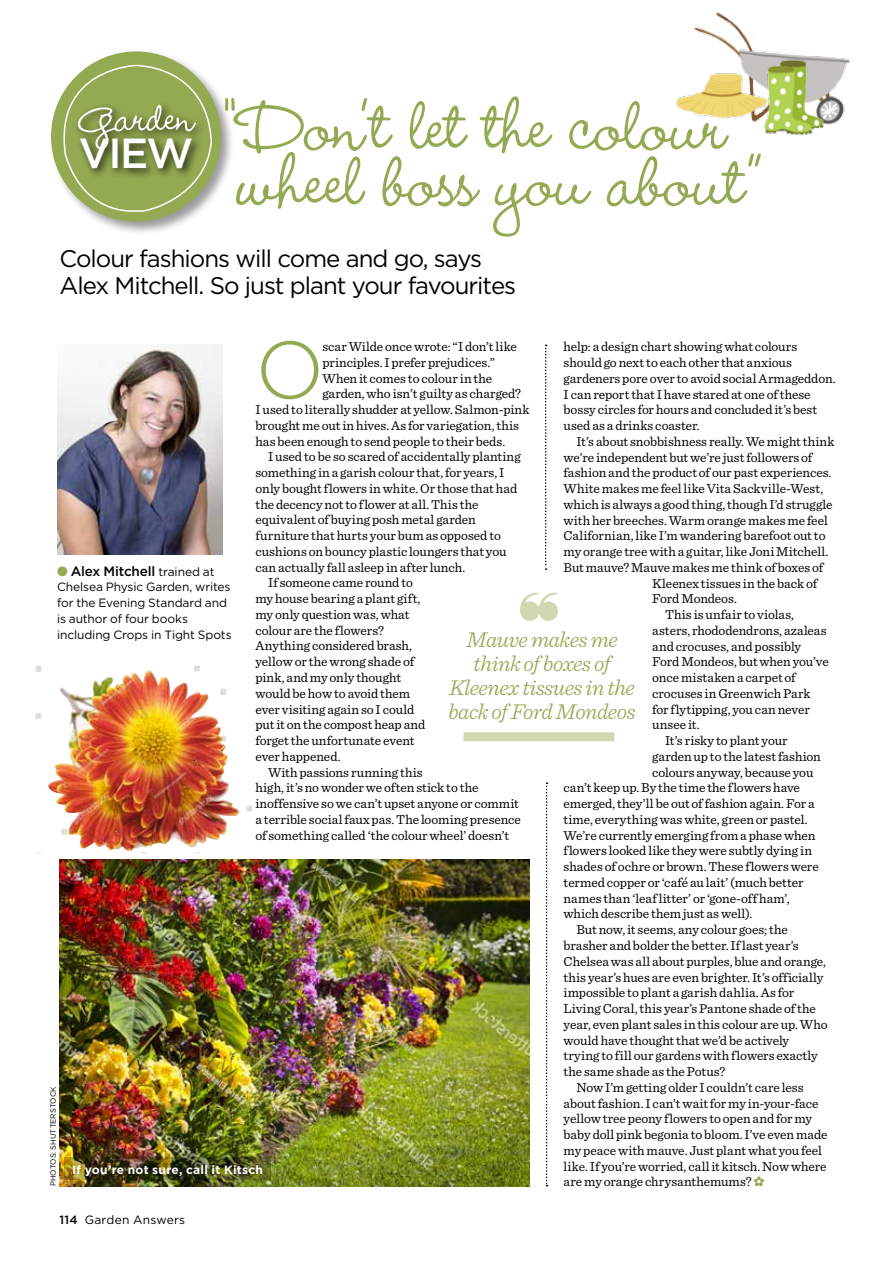
<style>
.page{position:relative;width:893px;height:1263px;background:#fff}
.page>*{position:absolute;margin:0;border:0;box-sizing:border-box;transform-origin:0 0}
.t1{font:500 93px "Wendy";letter-spacing:-.005em;color:#93a952;scale:.96 1}
.t2{font:300 81px "Gotham";color:#93a952}
.t3{font:500 52.5px "Wendy";color:#fff}
.t4{font:500 42px "Gotham";color:#fff}
.t5{font:24px/27px "Gotham";letter-spacing:-.04em;color:#000}
.t6{font:italic 300 22.5px/24px "Sentinel";letter-spacing:-.02em;color:#93a952;text-align:center}
.t7{font:13.5px/15.8px "Sentinel";letter-spacing:-.005em;color:#000}
.t8{font:500 13.5px "Gotham";letter-spacing:-.015em;color:#000}
.t9{font:12px/15.8px "Gotham";letter-spacing:-.005em;color:#000}
.t10{font:700 12px "Gotham";letter-spacing:.02em;color:#fff}
.t11{font:12px "Gotham";letter-spacing:.02em;color:#000}
.t12{font:7.5px "Gotham";letter-spacing:.005em;color:#000}
.s1{color:#93a952}
.s2{font-weight:400;font-size:12px}
.s3{font-weight:500}
</style>
<div class="page">
<img style="left:57px;top:345px;width:166px;height:209px">
<img style="left:60px;top:859px;width:470px;height:327px">
<svg style="left:545px;top:345px;width:2px;height:225px"></svg>
<svg style="left:546px;top:782px;width:2px;height:404px"></svg>
<div style="left:463px;top:732px;width:151px;height:9px;background:#d1d7b0"></div>
<svg style="left:520px;top:593px;width:38px;height:28px"></svg>
<img style="left:693px;top:12px;width:157px;height:113px">
<img style="left:676px;top:70px;width:87px;height:52px">
<img style="left:763px;top:57px;width:65px;height:79px">
<div style="left:49px;top:49px;width:186px;height:187px;background:#000;opacity:.39"></div>
<div style="left:51px;top:51px;width:170px;height:171px;background:#93a952;border-radius:50%"></div>
<svg style="left:53px;top:64px;width:160px;height:157px"></svg>
<div style="left:73px;top:100px;width:133px;height:79px;background:#000;opacity:.75"></div>
<img style="left:64px;top:1157px;width:206px;height:23px">
<img style="left:36px;top:665px;width:203px;height:186px">
<h3 class="t3" style="left:77px;top:89px;width:119px">Garden</h3>
<h3 class="t4" style="left:79px;top:126px;width:116px">VIEW</h3>
<h1 class="t1" style="left:224px;top:75px;width:525px">“Don’t let the colour</h1>
<h1 class="t1" style="left:238px;top:131px;width:547px">wheel boss you about”</h1>
<h3 class="t5" style="left:60px;top:244px;width:458px">Colour fashions will come and go, says<br>Alex Mitchell. So just plant your favourites</h3>
<h2 class="t2" style="left:255px;top:318px;width:70px">O</h2>
<p class="t7" style="left:322px;top:338px;width:196px">scar Wilde once wrote: “I don’t like</p>
<p class="t7" style="left:564px;top:338px;width:274px">help: a design chart showing what colours should go next to each other that anxious gardeners pore over to avoid social Armageddon.<br>I can report that I have stared at one of these bossy circles for hours and concluded it’s best used as a drinks coaster.</p>
<p class="t7" style="left:576px;top:433px;width:260px">It’s about snobbishness really. We might think</p>
<p class="t7" style="left:564px;top:448px;width:250px">we’re independent but we’re just followers of</p>
<p class="t7" style="left:564px;top:464px;width:269px">fashion and the product of our past experiences.</p>
<p class="t7" style="left:564px;top:480px;width:261px">White makes me feel like Vita Sackville-West,</p>
<p class="t7" style="left:564px;top:496px;width:271px">which is always a good thing, though I’d struggle</p>
<p class="t7" style="left:564px;top:511px;width:266px">with her breeches. Warm orange makes me feel</p>
<p class="t7" style="left:564px;top:527px;width:264px">Californian, like I’m wandering barefoot out to</p>
<p class="t7" style="left:564px;top:543px;width:266px">my orange tree with a guitar, like Joni Mitchell.</p>
<p class="t7" style="left:564px;top:559px;width:261px">But mauve? Mauve makes me think of boxes of</p>
<p class="t7" style="left:652px;top:574px;width:167px">Kleenex tissues in the back of</p>
<p class="t7" style="left:652px;top:590px;width:86px">Ford Mondeos.</p>
<p class="t7" style="left:665px;top:606px;width:131px">This is unfair to violas,</p>
<p class="t7" style="left:652px;top:622px;width:176px">asters, rhododendrons, azaleas</p>
<p class="t7" style="left:652px;top:637px;width:150px">and crocuses, and possibly</p>
<p class="t7" style="left:652px;top:653px;width:178px">Ford Mondeos, but when you’ve</p>
<p class="t7" style="left:652px;top:669px;width:145px">once mistaken a carpet of</p>
<p class="t7" style="left:652px;top:685px;width:160px">crocuses in Greenwich Park</p>
<p class="t7" style="left:652px;top:700px;width:159px">for flytipping, you can never</p>
<p class="t7" style="left:652px;top:716px;width:49px">unsee it.</p>
<p class="t7" style="left:665px;top:732px;width:124px">It’s risky to plant your</p>
<p class="t7" style="left:652px;top:748px;width:170px">garden up to the latest fashion</p>
<p class="t7" style="left:652px;top:763px;width:163px">colours anyway, because you</p>
<p class="t7" style="left:564px;top:779px;width:238px">can’t keep up. By the time the flowers have</p>
<p class="t7" style="left:564px;top:795px;width:252px">emerged, they’ll be out of fashion again. For a</p>
<p class="t7" style="left:564px;top:811px;width:246px">time, everything was white, green or pastel.</p>
<p class="t7" style="left:564px;top:826px;width:253px">We’re currently emerging from a phase when</p>
<p class="t7" style="left:564px;top:842px;width:250px">flowers looked like they were subtly dying in</p>
<p class="t7" style="left:564px;top:858px;width:257px">shades of ochre or brown. These flowers were</p>
<p class="t7" style="left:564px;top:874px;width:242px">termed copper or ‘café au lait’ (much better</p>
<p class="t7" style="left:564px;top:889px;width:227px">names than ‘leaf litter’ or ‘gone-off ham’,</p>
<p class="t7" style="left:564px;top:905px;width:190px">which describe them just as well).</p>
<p class="t7" style="left:576px;top:921px;width:213px">But now, it seems, any colour goes; the</p>
<p class="t7" style="left:564px;top:937px;width:237px">brasher and bolder the better. If last year’s</p>
<p class="t7" style="left:564px;top:952px;width:264px">Chelsea was all about purples, blue and orange,</p>
<p class="t7" style="left:564px;top:968px;width:261px">this year’s hues are even brighter. It’s officially</p>
<p class="t7" style="left:564px;top:984px;width:232px">impossible to plant a garish dahlia. As for</p>
<p class="t7" style="left:564px;top:1000px;width:254px">Living Coral, this year’s Pantone shade of the</p>
<p class="t7" style="left:564px;top:1015px;width:266px">year, even plant sales in this colour are up. Who</p>
<p class="t7" style="left:564px;top:1031px;width:227px">would have thought that we’d be actively</p>
<p class="t7" style="left:564px;top:1047px;width:256px">trying to fill our gardens with flowers exactly</p>
<p class="t7" style="left:564px;top:1063px;width:163px">the same shade as the Potus?</p>
<p class="t7" style="left:576px;top:1078px;width:229px">Now I’m getting older I couldn’t care less</p>
<p class="t7" style="left:564px;top:1094px;width:257px">about fashion. I can’t wait for my in-your-face</p>
<p class="t7" style="left:564px;top:1110px;width:250px">yellow tree peony flowers to open and for my</p>
<p class="t7" style="left:564px;top:1126px;width:265px">baby doll pink begonia to bloom. I’ve even made</p>
<p class="t7" style="left:564px;top:1141px;width:260px">my peace with mauve. Just plant what you feel</p>
<p class="t7" style="left:564px;top:1157px;width:264px">like. If you’re worried, call it kitsch. Now where</p>
<p class="t7" style="left:564px;top:1173px;width:202px">are my orange chrysanthemums? <span class="s1">✿</span></p>
<p class="t7" style="left:322px;top:354px;width:174px">principles. I prefer prejudices.”</p>
<p class="t7" style="left:322px;top:369px;width:171px">When it comes to colour in the</p>
<p class="t7" style="left:322px;top:385px;width:200px">garden, who isn’t guilty as charged?</p>
<p class="t7" style="left:255px;top:401px;width:276px">I used to literally shudder at yellow. Salmon-pink</p>
<p class="t7" style="left:255px;top:417px;width:265px">brought me out in hives. As for variegation, this</p>
<p class="t7" style="left:255px;top:432px;width:251px">has been enough to send people to their beds.</p>
<p class="t7" style="left:268px;top:448px;width:254px">I used to be so scared of accidentally planting</p>
<p class="t7" style="left:255px;top:464px;width:251px">something in a garish colour that, for years, I</p>
<p class="t7" style="left:255px;top:480px;width:263px">only bought flowers in white. Or those that had</p>
<p class="t7" style="left:255px;top:495px;width:224px">the decency not to flower at all. This the</p>
<p class="t7" style="left:255px;top:511px;width:222px">equivalent of buying posh metal garden</p>
<p class="t7" style="left:255px;top:527px;width:247px">furniture that hurts your bum as opposed to</p>
<p class="t7" style="left:255px;top:543px;width:253px">cushions on bouncy plastic loungers that you</p>
<p class="t7" style="left:255px;top:558px;width:211px">can actually fall asleep in after lunch.</p>
<p class="t7" style="left:268px;top:574px;width:146px">If someone came round to</p>
<p class="t7" style="left:255px;top:590px;width:167px">my house bearing a plant gift,</p>
<p class="t7" style="left:255px;top:606px;width:155px">my only question was, what</p>
<p class="t7" style="left:255px;top:621px;width:130px">colour are the flowers?</p>
<p class="t7" style="left:255px;top:637px;width:158px">Anything considered brash,</p>
<p class="t7" style="left:255px;top:653px;width:160px">yellow or the wrong shade of</p>
<p class="t7" style="left:255px;top:669px;width:147px">pink, and my only thought</p>
<p class="t7" style="left:255px;top:684px;width:156px">would be how to avoid them</p>
<p class="t7" style="left:255px;top:700px;width:160px">ever visiting again so I could</p>
<p class="t7" style="left:255px;top:716px;width:171px">put it on the compost heap and</p>
<p class="t7" style="left:255px;top:732px;width:161px">forget the unfortunate event</p>
<p class="t7" style="left:255px;top:747px;width:87px">ever happened.</p>
<p class="t7" style="left:268px;top:763px;width:156px">With passions running this</p>
<p class="t7" style="left:255px;top:779px;width:225px">high, it’s no wonder we often stick to the</p>
<p class="t7" style="left:255px;top:795px;width:265px">inoffensive so we can’t upset anyone or commit</p>
<p class="t7" style="left:255px;top:810px;width:267px">a terrible social faux pas. The looming presence</p>
<p class="t7" style="left:255px;top:826px;width:255px">of something called ‘the colour wheel’ doesn’t</p>
<p class="t8" style="left:57px;top:562px;width:159px"><span class="s1">●</span> Alex Mitchell <span class="s2">trained at</span></p>
<p class="t9" style="left:57px;top:579px;width:176px">Chelsea Physic Garden, writes for the Evening Standard and is author of four books including Crops in Tight Spots</p>
<h3 class="t6" style="left:448px;top:626px;width:189px">Mauve makes me think of boxes of<br>Kleenex tissues in the back of Ford Mondeos</h3>
<p class="t12" style="left:48px;top:1186px;width:102px;rotate:-90deg">PHOTOS: SHUTTERSTOCK</p>
<p class="t10" style="left:72px;top:1161px;width:192px">If you’re not sure, call it Kitsch</p>
<p class="t11" style="left:60px;top:1212px;width:127px"><span class="s3">114</span> Garden Answers</p>
</div>
